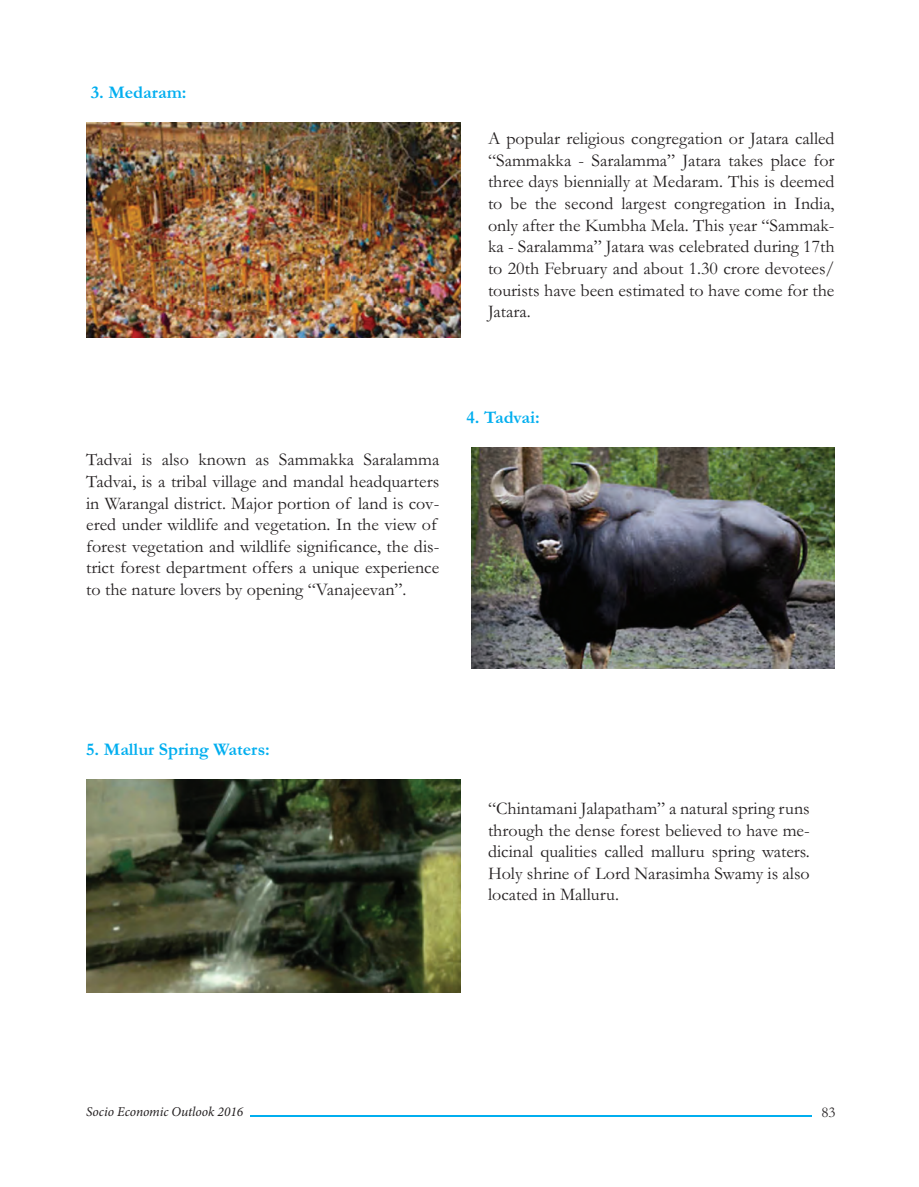
<style>
.page{position:relative;width:919px;height:1187px;background:#fff}
.page>*{position:absolute;margin:0;border:0;box-sizing:border-box;transform-origin:0 0}
.t1{font:18px/21.6px "Garamond";color:#231f20;text-align:justify}
.t2{font:700 18px "Garamond";color:#00aeef}
.t3{font:15px "Garamond";color:#231f20}
.t4{font:italic 13.5px "Minion Pro";color:#231f20}
</style>
<div class="page">
<hr style="left:251px;top:1115px;width:561px;height:2px;background:#00aeef">
<img style="left:86px;top:123px;width:374px;height:214px">
<img style="left:471px;top:448px;width:363px;height:221px">
<img style="left:86px;top:779px;width:374px;height:213px">
<p class="t2" style="left:91px;top:85px;width:97px">3. Medaram:</p>
<p class="t1" style="left:488px;top:130px;width:348px">A popular religious congregation or Jatara called “Sammakka - Saralamma” Jatara takes place for three days biennially at Medaram. This is deemed to be the second largest congregation in India, only after the Kumbha Mela. This year “Sammak&shy;ka - Saralamma” Jatara was celebrated during 17th to 20th February and about 1.30 crore devotees/ tourists have been estimated to have come for the Jatara.</p>
<p class="t1" style="left:86px;top:451px;width:354px;text-align:left">Tadvai is also known as Sammakka Saralamma Tadvai, is a tribal village and mandal headquarters in Warangal district. Major portion of land is cov&shy;ered under wildlife and vegetation. In the view of forest vegetation and wildlife significance, the dis&shy;trict forest department offers a unique experience to the nature lovers by opening “Vanajeevan”.</p>
<p class="t2" style="left:466px;top:410px;width:75px">4. Tadvai:</p>
<p class="t2" style="left:86px;top:742px;width:185px">5. Mallur Spring Waters:</p>
<p class="t1" style="left:488px;top:800px;width:323px">“Chintamani Jalapatham” a natural spring runs through the dense forest believed to have me&shy;dicinal qualities called malluru spring waters.<br>Holy shrine of Lord Narasimha Swamy is also located in Malluru.</p>
<p class="t4" style="left:86px;top:1103px;width:159px">Socio Economic Outlook 2016</p>
<p class="t3" style="left:821px;top:1107px;width:16px">83</p>
</div>
